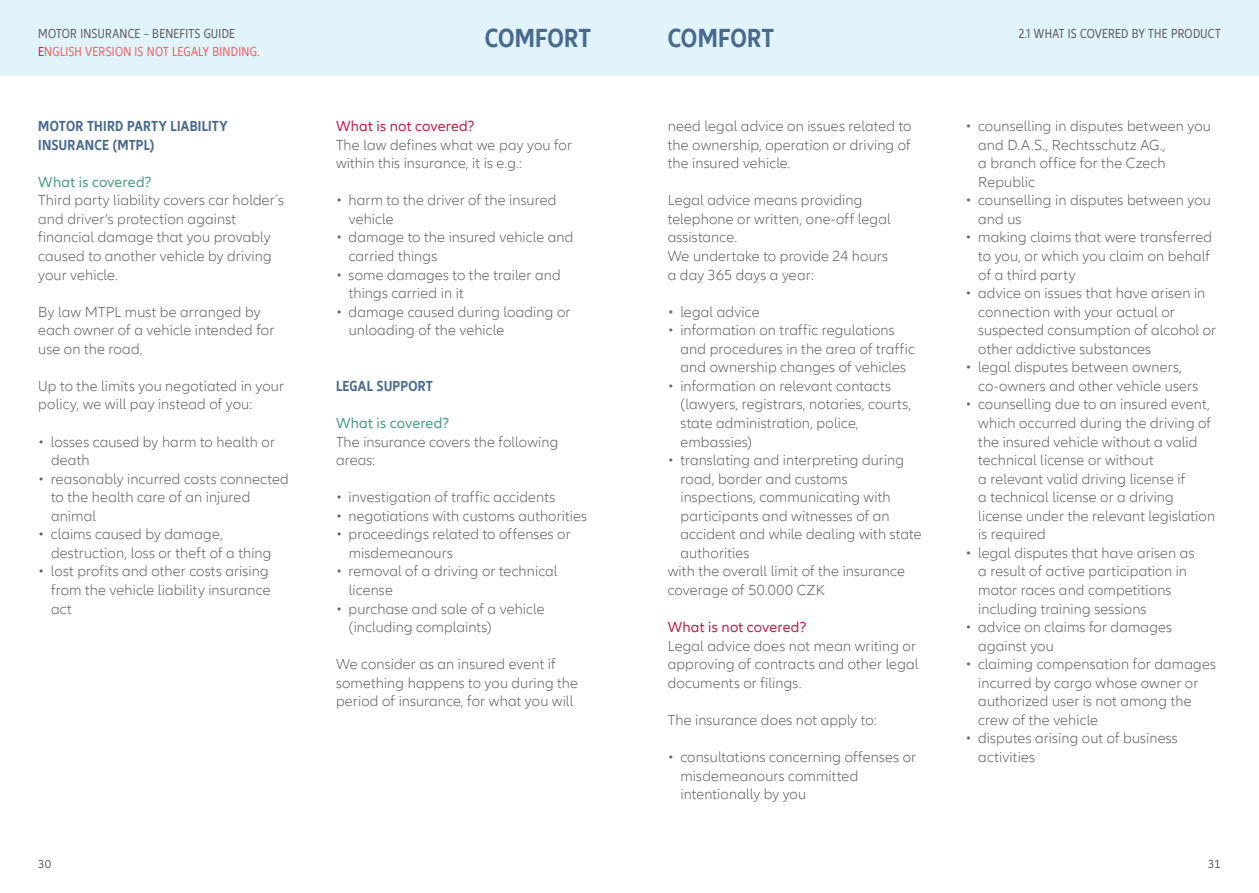
<style>
.page{position:relative;width:1259px;height:893px;background:#fff}
.page>*{position:absolute;margin:0;border:0;box-sizing:border-box;transform-origin:0 0}
.t1{font:700 condensed 27px "Allianz Neo";letter-spacing:.005em;color:#496a8e}
.t2{font:300 15px/18.6px "Allianz Neo";letter-spacing:.01em;color:#636366}
.t3{font:700 condensed 15px/18.6px "Allianz Neo";letter-spacing:.02em;color:#496a8e}
.t4{font:15px "Allianz Neo";letter-spacing:.015em;color:#b6274b}
.t5{font:15px "Allianz Neo";letter-spacing:.015em;color:#4b9d8c}
.t6{font:condensed 13.5px "Allianz Neo";letter-spacing:.02em;color:#636366}
.t7{font:condensed 13.5px "Allianz Neo";letter-spacing:.02em;color:#f16667}
.t8{font:12px "Allianz Neo";color:#636366}
.s1{color:#ed1845}
</style>
<div class="page">
<div style="left:0;top:0;width:1259px;height:75px;background:#e1f4fc"></div>
<p class="t6" style="left:38px;top:26px;width:198px">MOTOR INSURANCE – BENEFITS GUIDE</p>
<p class="t6" style="left:1018px;top:26px;width:203px">2.1 WHAT IS COVERED BY THE PRODUCT</p>
<p class="t7" style="left:38px;top:43px;width:223px"><span class="s1">E</span>NGLISH VERSION IS NOT LEGALY BINDING.</p>
<h1 class="t1" style="left:485px;top:23px;width:108px">COMFORT</h1>
<h1 class="t1" style="left:668px;top:23px;width:108px">COMFORT</h1>
<p class="t3" style="left:38px;top:117px;width:191px">MOTOR THIRD PARTY LIABILITY<br>INSURANCE (MTPL)</p>
<p class="t5" style="left:38px;top:173px;width:115px">What is covered?</p>
<p class="t2" style="left:38px;top:191px;width:247px">Third party liability covers car holder´s and driver’s protection against financial damage that you provably caused to another vehicle by driving your vehicle.</p>
<p class="t2" style="left:38px;top:303px;width:237px">By law MTPL must be arranged by each owner of a vehicle intended for use on the road.</p>
<p class="t2" style="left:38px;top:377px;width:247px">Up to the limits you negotiated in your policy, we will pay instead of you:</p>
<p class="t2" style="left:51px;top:433px;width:225px;text-indent:-13px">• losses caused by harm to health or death</p>
<p class="t2" style="left:51px;top:470px;width:239px;text-indent:-13px">• reasonably incurred costs connected to the health care of an injured animal</p>
<p class="t2" style="left:51px;top:525px;width:222px;text-indent:-13px">• claims caused by damage, destruction, loss or theft of a thing</p>
<p class="t2" style="left:51px;top:563px;width:221px;text-indent:-13px">• lost profits and other costs arising from the vehicle liability insurance act</p>
<p class="t4" style="left:336px;top:118px;width:140px">What is not covered?</p>
<p class="t2" style="left:336px;top:136px;width:237px">The law defines what we pay you for within this insurance, it is e.g.:</p>
<p class="t2" style="left:349px;top:191px;width:209px;text-indent:-13px">• harm to the driver of the insured vehicle</p>
<p class="t2" style="left:349px;top:229px;width:226px;text-indent:-13px">• damage to the insured vehicle and carried things</p>
<p class="t2" style="left:349px;top:266px;width:213px;text-indent:-13px">• some damages to the trailer and things carried in it</p>
<p class="t2" style="left:349px;top:303px;width:223px;text-indent:-13px">• damage caused during loading or unloading of the vehicle</p>
<p class="t3" style="left:336px;top:377px;width:98px">LEGAL SUPPORT</p>
<p class="t5" style="left:336px;top:414px;width:115px">What is covered?</p>
<p class="t2" style="left:336px;top:433px;width:224px">The insurance covers the following areas:</p>
<p class="t2" style="left:336px;top:488px;width:221px">• investigation of traffic accidents</p>
<p class="t2" style="left:336px;top:507px;width:252px">• negotiations with customs authorities</p>
<p class="t2" style="left:349px;top:525px;width:223px;text-indent:-13px">• proceedings related to offenses or misdemeanours</p>
<p class="t2" style="left:349px;top:562px;width:210px;text-indent:-13px">• removal of a driving or technical license</p>
<p class="t2" style="left:349px;top:600px;width:197px;text-indent:-13px">• purchase and sale of a vehicle (including complaints)</p>
<p class="t2" style="left:336px;top:655px;width:244px">We consider as an insured event if something happens to you during the period of insurance, for what you will</p>
<p class="t2" style="left:668px;top:117px;width:245px;text-align:justify">need legal advice on issues related to the ownership, operation or driving of the insured vehicle.</p>
<p class="t2" style="left:668px;top:191px;width:224px">Legal advice means providing telephone or written, one-off legal assistance.<br>We undertake to provide 24 hours a day 365 days a year:</p>
<p class="t2" style="left:668px;top:303px;width:93px">• legal advice</p>
<p class="t2" style="left:680px;top:321px;width:236px;text-indent:-13px">• information on traffic regulations and procedures in the area of traffic and ownership changes of vehicles</p>
<p class="t2" style="left:680px;top:377px;width:232px;text-indent:-13px">• information on relevant contacts (lawyers, registrars, notaries, courts, state administration, police, embassies)</p>
<p class="t2" style="left:668px;top:451px;width:238px">• translating and interpreting during</p>
<p class="t2" style="left:680px;top:470px;width:169px">road, border and customs</p>
<p class="t2" style="left:680px;top:488px;width:212px">inspections, communicating with</p>
<p class="t2" style="left:680px;top:507px;width:211px">participants and witnesses of an</p>
<p class="t2" style="left:680px;top:525px;width:243px">accident and while dealing with state</p>
<p class="t2" style="left:680px;top:544px;width:70px">authorities</p>
<p class="t2" style="left:668px;top:563px;width:239px">with the overall limit of the insurance</p>
<p class="t2" style="left:668px;top:581px;width:158px">coverage of 50.000 CZK</p>
<p class="t4" style="left:668px;top:619px;width:140px">What is not covered?</p>
<p class="t2" style="left:668px;top:637px;width:252px">Legal advice does not mean writing or approving of contracts and other legal documents or filings.</p>
<p class="t2" style="left:668px;top:711px;width:210px">The insurance does not apply to:</p>
<p class="t2" style="left:680px;top:748px;width:237px;text-indent:-13px">• consultations concerning offenses or misdemeanours committed intentionally by you</p>
<p class="t2" style="left:978px;top:117px;width:234px;text-indent:-13px">• counselling in disputes between you and D.A.S., Rechtsschutz AG.,<br>a branch office for the Czech<br>Republic</p>
<p class="t2" style="left:978px;top:191px;width:234px;text-indent:-13px">• counselling in disputes between you and us</p>
<p class="t2" style="left:978px;top:229px;width:235px;text-indent:-13px">• making claims that were transferred to you, or which you claim on behalf of a third party</p>
<p class="t2" style="left:978px;top:284px;width:239px;text-indent:-13px">• advice on issues that have arisen in connection with your actual or suspected consumption of alcohol or other addictive substances</p>
<p class="t2" style="left:978px;top:358px;width:222px;text-indent:-13px">• legal disputes between owners, co-owners and other vehicle users</p>
<p class="t2" style="left:978px;top:396px;width:238px;text-indent:-13px">• counselling due to an insured event, which occurred during the driving of the insured vehicle without a valid technical license or without<br>a relevant valid driving license if<br>a technical license or a driving license under the relevant legislation is required</p>
<p class="t2" style="left:978px;top:544px;width:218px;text-indent:-13px">• legal disputes that have arisen as a result of active participation in motor races and competitions including training sessions</p>
<p class="t2" style="left:978px;top:618px;width:195px;text-indent:-13px">• advice on claims for damages against you</p>
<p class="t2" style="left:978px;top:655px;width:239px;text-indent:-13px">• claiming compensation for damages incurred by cargo whose owner or authorized user is not among the crew of the vehicle</p>
<p class="t2" style="left:978px;top:730px;width:201px;text-indent:-13px">• disputes arising out of business activities</p>
<p class="t8" style="left:38px;top:857px;width:14px">30</p>
<p class="t8" style="left:1208px;top:857px;width:14px">31</p>
</div>
